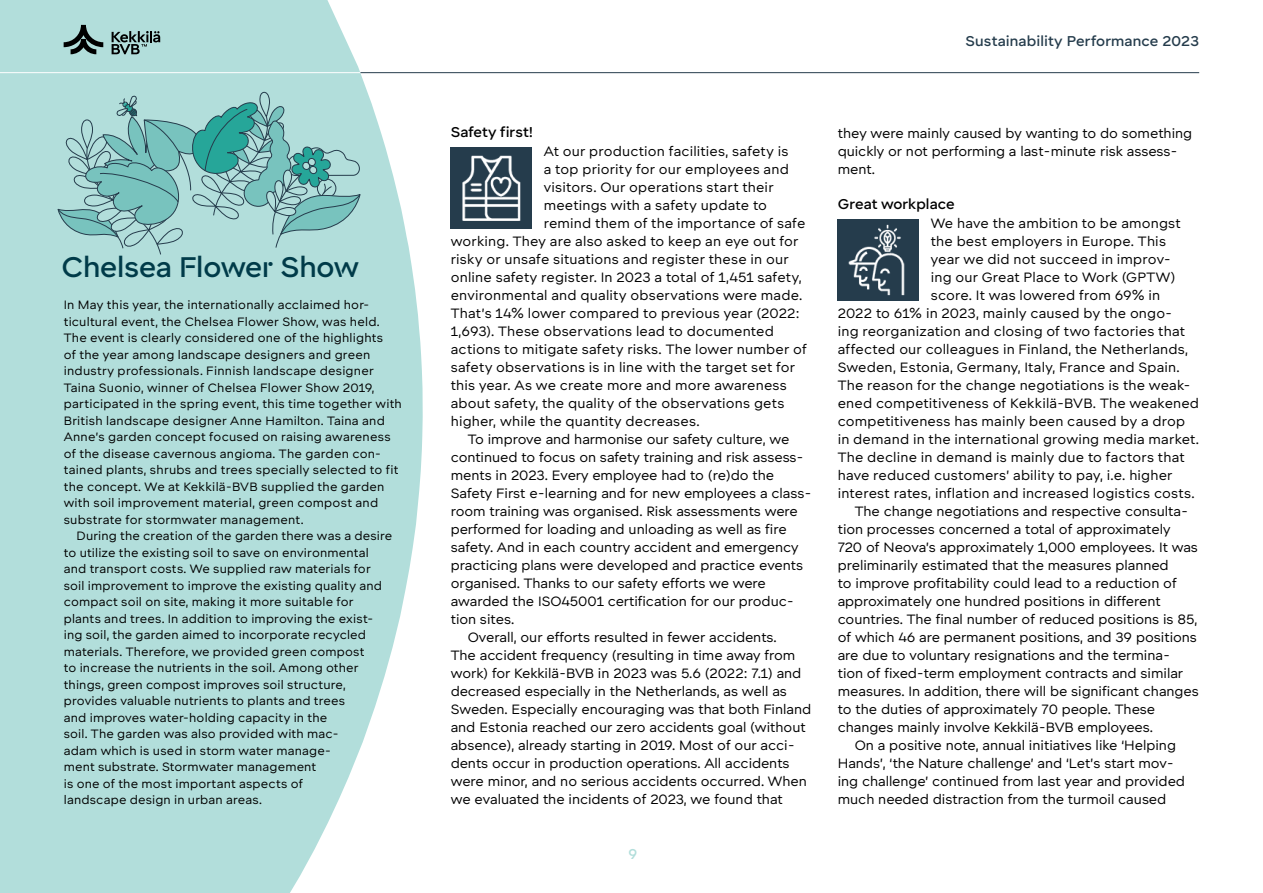
<style>
.page{position:relative;width:1263px;height:893px;background:#fff}
.page>*{position:absolute;margin:0;border:0;box-sizing:border-box;transform-origin:0 0}
.t1{font:30px "Kekkila BVB Sans Medium Stencil";letter-spacing:-.01em;color:#003b49}
.t2{font:500 15px "Kekkila BVB Sans";letter-spacing:.01em;color:#253c4c}
.t3{font:500 15px "Kekkila BVB Sans";letter-spacing:.005em;color:#000}
.t4{font:500 15px "Kekkila BVB Sans";color:#b2dedb}
.t5{font:14.25px/18px "Kekkila BVB Sans";color:#000}
.t6{font:12.75px/16.5px "Kekkila BVB Sans";letter-spacing:.015em;color:#000}
</style>
<div class="page">
<hr style="left:64px;top:72px;width:1135px;height:1px;background:#253c4c">
<svg style="left:0;top:0;width:423px;height:893px;background:#b9e1de"></svg>
<img style="left:838px;top:220px;width:80px;height:80px">
<svg style="left:58px;top:92px;width:303px;height:163px;background:#90c7c4"></svg>
<hr style="left:0;top:72px;width:360px;height:1px;background:#fff">
<img style="left:451px;top:148px;width:80px;height:80px">
<svg style="left:64px;top:25px;width:96px;height:29px;background:#7a9997"></svg>
<h1 class="t1" style="left:62px;top:249px;width:299px">Chelsea Flower Show</h1>
<p class="t6" style="left:64px;top:297px;width:340px">In May this year, the internationally acclaimed hor&shy;ticultural event, the Chelsea Flower Show, was held.<br>The event is clearly considered one of the highlights<br>of the year among landscape designers and green industry professionals. Finnish landscape designer Taina Suonio, winner of Chelsea Flower Show 2019, participated in the spring event, this time together with British landscape designer Anne Hamilton. Taina and Anne’s garden concept focused on raising awareness of the disease cavernous angioma. The garden con&shy;tained plants, shrubs and trees specially selected to fit the concept. We at Kekkilä-BVB supplied the garden with soil improvement material, green compost and substrate for stormwater management.</p>
<p class="t6" style="left:64px;top:528px;width:330px;text-indent:13px">During the creation of the garden there was a desire to utilize the existing soil to save on environmental and transport costs. We supplied raw materials for soil improvement to improve the existing quality and compact soil on site, making it more suitable for plants and trees. In addition to improving the exist&shy;ing soil, the garden aimed to incorporate recycled materials. Therefore, we provided green compost<br>to increase the nutrients in the soil. Among other things, green compost improves soil structure, provides valuable nutrients to plants and trees<br>and improves water-holding capacity in the<br>soil. The garden was also provided with mac-<br>adam which is used in storm water manage-<br>ment substrate. Stormwater management<br>is one of the most important aspects of<br>landscape design in urban areas.</p>
<p class="t2" style="left:965px;top:32px;width:235px">Sustainability Performance 2023</p>
<p class="t3" style="left:451px;top:123px;width:84px">Safety first!</p>
<p class="t5" style="left:544px;top:142px;width:246px">At our production facilities, safety is</p>
<p class="t5" style="left:544px;top:160px;width:247px">a top priority for our employees and</p>
<p class="t5" style="left:544px;top:178px;width:231px">visitors. Our operations start their</p>
<p class="t5" style="left:544px;top:196px;width:225px">meetings with a safety update to</p>
<p class="t5" style="left:544px;top:214px;width:263px">remind them of the importance of safe</p>
<p class="t5" style="left:451px;top:232px;width:349px">working. They are also asked to keep an eye out for</p>
<p class="t5" style="left:451px;top:250px;width:339px">risky or unsafe situations and register these in our</p>
<p class="t5" style="left:451px;top:268px;width:352px">online safety register. In 2023 a total of 1,451 safety,</p>
<p class="t5" style="left:451px;top:286px;width:353px">environmental and quality observations were made.</p>
<p class="t5" style="left:451px;top:304px;width:350px">That’s 14% lower compared to previous year (2022:</p>
<p class="t5" style="left:451px;top:322px;width:325px">1,693). These observations lead to documented</p>
<p class="t5" style="left:451px;top:340px;width:357px">actions to mitigate safety risks. The lower number of</p>
<p class="t5" style="left:451px;top:358px;width:346px">safety observations is in line with the target set for</p>
<p class="t5" style="left:451px;top:376px;width:338px">this year. As we create more and more awareness</p>
<p class="t5" style="left:451px;top:394px;width:335px">about safety, the quality of the observations gets</p>
<p class="t5" style="left:451px;top:412px;width:250px">higher, while the quantity decreases.</p>
<p class="t5" style="left:468px;top:430px;width:323px">To improve and harmonise our safety culture, we</p>
<p class="t5" style="left:451px;top:448px;width:354px">continued to focus on safety training and risk assess-</p>
<p class="t5" style="left:451px;top:466px;width:325px">ments in 2023. Every employee had to (re)do the</p>
<p class="t5" style="left:451px;top:484px;width:362px">Safety First e-learning and for new employees a class-</p>
<p class="t5" style="left:451px;top:502px;width:349px">room training was organised. Risk assessments were</p>
<p class="t5" style="left:451px;top:520px;width:337px">performed for loading and unloading as well as fire</p>
<p class="t5" style="left:451px;top:538px;width:349px">safety. And in each country accident and emergency</p>
<p class="t5" style="left:451px;top:556px;width:354px">practicing plans were developed and practice events</p>
<p class="t5" style="left:451px;top:574px;width:317px">organised. Thanks to our safety efforts we were</p>
<p class="t5" style="left:451px;top:592px;width:345px">awarded the ISO45001 certification for our produc-</p>
<p class="t5" style="left:451px;top:610px;width:65px">tion sites.</p>
<p class="t5" style="left:468px;top:628px;width:311px">Overall, our efforts resulted in fewer accidents.</p>
<p class="t5" style="left:451px;top:646px;width:346px">The accident frequency (resulting in time away from</p>
<p class="t5" style="left:451px;top:664px;width:352px">work) for Kekkilä-BVB in 2023 was 5.6 (2022: 7.1) and</p>
<p class="t5" style="left:451px;top:682px;width:338px">decreased especially in the Netherlands, as well as</p>
<p class="t5" style="left:451px;top:700px;width:362px">Sweden. Especially encouraging was that both Finland</p>
<p class="t5" style="left:451px;top:718px;width:357px">and Estonia reached our zero accidents goal (without</p>
<p class="t5" style="left:451px;top:736px;width:346px">absence), already starting in 2019. Most of our acci-</p>
<p class="t5" style="left:451px;top:754px;width:340px">dents occur in production operations. All accidents</p>
<p class="t5" style="left:451px;top:772px;width:358px">were minor, and no serious accidents occurred. When</p>
<p class="t5" style="left:451px;top:790px;width:334px">we evaluated the incidents of 2023, we found that</p>
<p class="t4" style="left:628px;top:844px;width:10px">9</p>
<p class="t5" style="left:838px;top:124px;width:356px">they were mainly caused by wanting to do something quickly or not performing a last-minute risk assess&shy;ment.</p>
<p class="t3" style="left:838px;top:195px;width:118px">Great workplace</p>
<p class="t5" style="left:931px;top:214px;width:252px">We have the ambition to be amongst</p>
<p class="t5" style="left:931px;top:232px;width:237px">the best employers in Europe. This</p>
<p class="t5" style="left:931px;top:250px;width:242px">year we did not succeed in improv-</p>
<p class="t5" style="left:931px;top:268px;width:246px">ing our Great Place to Work (GPTW)</p>
<p class="t5" style="left:931px;top:286px;width:231px">score. It was lowered from 69% in</p>
<p class="t5" style="left:838px;top:304px;width:336px">2022 to 61% in 2023, mainly caused by the ongo-</p>
<p class="t5" style="left:838px;top:322px;width:349px">ing reorganization and closing of two factories that</p>
<p class="t5" style="left:838px;top:340px;width:352px">affected our colleagues in Finland, the Netherlands,</p>
<p class="t5" style="left:838px;top:358px;width:343px">Sweden, Estonia, Germany, Italy, France and Spain.</p>
<p class="t5" style="left:838px;top:376px;width:354px">The reason for the change negotiations is the weak-</p>
<p class="t5" style="left:838px;top:394px;width:363px">ened competitiveness of Kekkilä-BVB. The weakened</p>
<p class="t5" style="left:838px;top:412px;width:349px">competitiveness has mainly been caused by a drop</p>
<p class="t5" style="left:838px;top:430px;width:363px">in demand in the international growing media market.</p>
<p class="t5" style="left:838px;top:448px;width:348px">The decline in demand is mainly due to factors that</p>
<p class="t5" style="left:838px;top:466px;width:336px">have reduced customers’ ability to pay, i.e. higher</p>
<p class="t5" style="left:838px;top:484px;width:358px">interest rates, inflation and increased logistics costs.</p>
<p class="t5" style="left:855px;top:502px;width:335px">The change negotiations and respective consulta-</p>
<p class="t5" style="left:838px;top:520px;width:334px">tion processes concerned a total of approximately</p>
<p class="t5" style="left:838px;top:538px;width:362px">720 of Neova’s approximately 1,000 employees. It was</p>
<p class="t5" style="left:838px;top:556px;width:332px">preliminarily estimated that the measures planned</p>
<p class="t5" style="left:838px;top:574px;width:341px">to improve profitability could lead to a reduction of</p>
<p class="t5" style="left:838px;top:592px;width:324px">approximately one hundred positions in different</p>
<p class="t5" style="left:838px;top:610px;width:361px">countries. The final number of reduced positions is 85,</p>
<p class="t5" style="left:838px;top:628px;width:361px">of which 46 are permanent positions, and 39 positions</p>
<p class="t5" style="left:838px;top:646px;width:334px">are due to voluntary resignations and the termina-</p>
<p class="t5" style="left:838px;top:664px;width:347px">tion of fixed-term employment contracts and similar</p>
<p class="t5" style="left:838px;top:682px;width:363px">measures. In addition, there will be significant changes</p>
<p class="t5" style="left:838px;top:700px;width:319px">to the duties of approximately 70 people. These</p>
<p class="t5" style="left:838px;top:718px;width:317px">changes mainly involve Kekkilä-BVB employees.</p>
<p class="t5" style="left:855px;top:736px;width:323px">On a positive note, annual initiatives like ‘Helping</p>
<p class="t5" style="left:838px;top:754px;width:338px">Hands’, ‘the Nature challenge’ and ‘Let’s start mov-</p>
<p class="t5" style="left:838px;top:772px;width:349px">ing challenge’ continued from last year and provided</p>
<p class="t5" style="left:838px;top:790px;width:330px">much needed distraction from the turmoil caused</p>
</div>
